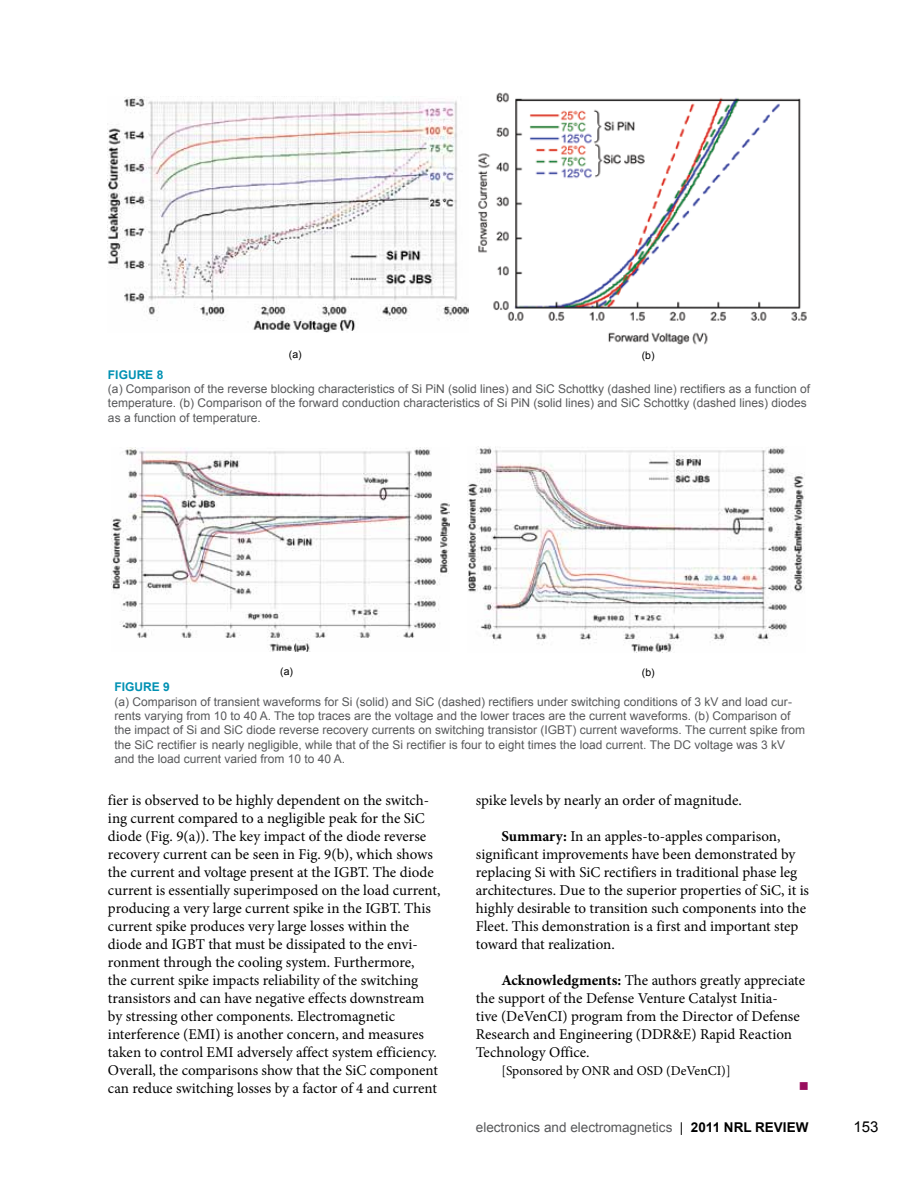
<style>
.page{position:relative;width:918px;height:1188px;background:#fff}
.page>*{position:absolute;margin:0;border:0;box-sizing:border-box;transform-origin:0 0}
.t1{font:15px/18px "Minion Pro";color:#000}
.t2{font:15px "Arial";color:#000}
.t3{font:13.5px "Arial";color:#58595b}
.t4{font:13.5px "Minion Pro";letter-spacing:-.005em;color:#000}
.t5{font:13.5px "Wingdings";color:#990e5e}
.t6{font:12px/14.4px "Arial";color:#58595b}
.t7{font:700 12px "Arial";color:#0091b3}
.t8{font:10.5px "Arial";color:#000}
.s1{font-weight:700}
.s2{color:#000}
.s3{font-weight:700;color:#000}
</style>
<div class="page">
<img style="left:108px;top:97px;width:361px;height:236px">
<img style="left:478px;top:92px;width:329px;height:253px">
<img style="left:111px;top:447px;width:338px;height:204px">
<img style="left:467px;top:446px;width:338px;height:207px">
<p class="t8" style="left:289px;top:348px;width:14px">(a)</p>
<p class="t8" style="left:642px;top:348px;width:14px">(b)</p>
<p class="t7" style="left:108px;top:366px;width:57px">FIGURE 8</p>
<p class="t6" style="left:108px;top:382px;width:704px">(a) Comparison of the reverse blocking characteristics of Si PiN (solid lines) and SiC Schottky (dashed line) rectifiers as a function of temperature. (b) Comparison of the forward conduction characteristics of Si PiN (solid lines) and SiC Schottky (dashed lines) diodes as a function of temperature.</p>
<p class="t8" style="left:280px;top:665px;width:14px">(a)</p>
<p class="t8" style="left:642px;top:666px;width:14px">(b)</p>
<p class="t7" style="left:114px;top:679px;width:57px">FIGURE 9</p>
<p class="t6" style="left:114px;top:694px;width:692px">(a) Comparison of transient waveforms for Si (solid) and SiC (dashed) rectifiers under switching conditions of 3 kV and load cur&shy;rents varying from 10 to 40 A. The top traces are the voltage and the lower traces are the current waveforms. (b) Comparison of the impact of Si and SiC diode reverse recovery currents on switching transistor (IGBT) current waveforms. The current spike from the SiC rectifier is nearly negligible, while that of the Si rectifier is four to eight times the load current. The DC voltage was 3 kV and the load current varied from 10 to 40 A.</p>
<p class="t1" style="left:108px;top:791px;width:334px">fier is observed to be highly dependent on the switch&shy;ing current compared to a negligible peak for the SiC diode (Fig. 9(a)). The key impact of the diode reverse recovery current can be seen in Fig. 9(b), which shows the current and voltage present at the IGBT. The diode current is essentially superimposed on the load current, producing a very large current spike in the IGBT. This current spike produces very large losses within the diode and IGBT that must be dissipated to the envi&shy;ronment through the cooling system. Furthermore,<br>the current spike impacts reliability of the switching transistors and can have negative effects downstream by stressing other components. Electromagnetic interference (EMI) is another concern, and measures taken to control EMI adversely affect system efficiency.<br>Overall, the comparisons show that the SiC component can reduce switching losses by a factor of 4 and current</p>
<p class="t1" style="left:476px;top:791px;width:267px">spike levels by nearly an order of magnitude.</p>
<p class="t1" style="left:476px;top:827px;width:335px;text-indent:26px"><span class="s1">Summary:</span> In an apples-to-apples comparison, significant improvements have been demonstrated by replacing Si with SiC rectifiers in traditional phase leg architectures. Due to the superior properties of SiC, it is highly desirable to transition such components into the Fleet. This demonstration is a first and important step toward that realization.</p>
<p class="t1" style="left:476px;top:971px;width:331px;text-indent:26px"><span class="s1">Acknowledgments:</span> The authors greatly appreciate the support of the Defense Venture Catalyst Initia-<br>tive (DeVenCI) program from the Director of Defense Research and Engineering (DDR&amp;E) Rapid Reaction Technology Office.</p>
<p class="t4" style="left:501px;top:1062px;width:231px">[Sponsored by ONR and OSD (DeVenCI)]</p>
<p class="t5" style="left:799px;top:1079px;width:12px">■</p>
<p class="t3" style="left:476px;top:1119px;width:334px">electronics and electromagnetics <span class="s2">|</span> <span class="s3">2011 NRL REVIEW</span></p>
<p class="t2" style="left:854px;top:1117px;width:27px">153</p>
</div>
